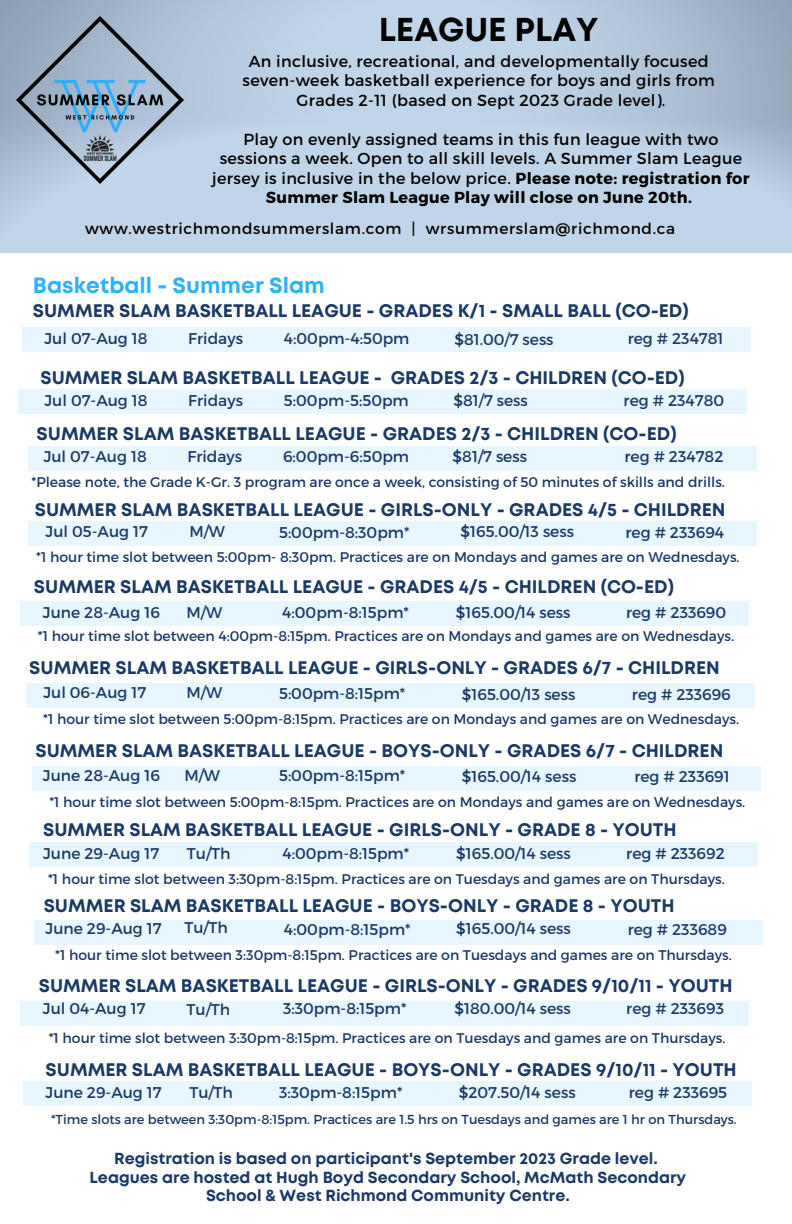
<style>
.page{position:relative;width:792px;height:1224px;background:#fff}
.page>*{position:absolute;margin:0;border:0;box-sizing:border-box;transform-origin:0 0}
.t1{font:700 33px "Mont";color:#000}
.t2{font:700 22px "Mont";color:#2eb2ff}
.t3{font:700 18.2px "Mont";color:#1a3964}
.t4{font:16px/19.5px "Montserrat";letter-spacing:.02em;color:#000;text-align:center}
.t5{font:700 16px/18.7px "Mont";color:#1a3964;text-align:center}
.t6{font:15.5px "Montserrat";color:#1a3964}
.t7{font:15.4px "Montserrat";letter-spacing:.045em;color:#000}
.t8{font:14px "Montserrat";color:#1a3964}
.t9{font:13px "Montserrat";color:#1a3964}
.s1{font-weight:700}
</style>
<div class="page">
<div style="left:28px;top:521px;width:728px;height:24px;background:#e8f6ff"></div>
<div style="left:26px;top:683px;width:728px;height:24px;background:#e8f6ff"></div>
<div style="left:22px;top:327px;width:728px;height:24px;background:#e8f6ff"></div>
<div style="left:20px;top:602px;width:729px;height:24px;background:#e8f6ff"></div>
<div style="left:20px;top:1001px;width:729px;height:24px;background:#e8f6ff"></div>
<div style="left:23px;top:1081px;width:728px;height:24px;background:#e8f6ff"></div>
<div style="left:29px;top:842px;width:729px;height:24px;background:#e8f6ff"></div>
<img style="left:7px;top:7px;width:186px;height:187px">
<div style="left:18px;top:389px;width:728px;height:24px;background:#e8f6ff"></div>
<div style="left:28px;top:446px;width:729px;height:24px;background:#e8f6ff"></div>
<div style="left:32px;top:766px;width:729px;height:24px;background:#e8f6ff"></div>
<div style="left:34px;top:921px;width:729px;height:24px;background:#e8f6ff"></div>
<p class="t1" style="left:379px;top:17px;width:221px">LEAGUE PLAY</p>
<p class="t4" style="left:249px;top:51px;width:461px">An inclusive, recreational, and developmentally focused</p>
<p class="t4" style="left:243px;top:70px;width:474px">seven-week basketball experience for boys and girls from</p>
<p class="t4" style="left:297px;top:90px;width:370px">Grades 2-11 (based on Sept 2023 Grade level).</p>
<p class="t4" style="left:212px;top:129px;width:539px">Play on evenly assigned teams in this fun league with two sessions a week. Open to all skill levels. A Summer Slam League jersey is inclusive in the below price. <span class="s1">Please note: registration for Summer Slam League Play will close on June 20th.</span></p>
<p class="t7" style="left:85px;top:218px;width:592px">www.westrichmondsummerslam.com | wrsummerslam@richmond.ca</p>
<p class="t2" style="left:33px;top:277px;width:294px">Basketball - Summer Slam</p>
<p class="t3" style="left:33px;top:304px;width:657px">SUMMER SLAM BASKETBALL LEAGUE - GRADES K/1 - SMALL BALL (CO-ED)</p>
<p class="t6" style="left:45px;top:328px;width:105px">Jul 07-Aug 18</p>
<p class="t6" style="left:188px;top:328px;width:56px">Fridays</p>
<p class="t6" style="left:284px;top:328px;width:127px">4:00pm-4:50pm</p>
<p class="t6" style="left:454px;top:329px;width:101px">$81.00/7 sess</p>
<p class="t6" style="left:628px;top:328px;width:97px">reg # 234781</p>
<p class="t3" style="left:40px;top:370px;width:646px">SUMMER SLAM BASKETBALL LEAGUE - GRADES 2/3 - CHILDREN (CO-ED)</p>
<p class="t6" style="left:45px;top:390px;width:105px">Jul 07-Aug 18</p>
<p class="t6" style="left:188px;top:390px;width:56px">Fridays</p>
<p class="t6" style="left:284px;top:390px;width:126px">5:00pm-5:50pm</p>
<p class="t6" style="left:453px;top:390px;width:76px">$81/7 sess</p>
<p class="t6" style="left:624px;top:390px;width:102px">reg # 234780</p>
<p class="t3" style="left:37px;top:427px;width:642px">SUMMER SLAM BASKETBALL LEAGUE - GRADES 2/3 - CHILDREN (CO-ED)</p>
<p class="t6" style="left:44px;top:446px;width:105px">Jul 07-Aug 18</p>
<p class="t6" style="left:283px;top:446px;width:128px">6:00pm-6:50pm</p>
<p class="t6" style="left:453px;top:447px;width:76px">$81/7 sess</p>
<p class="t6" style="left:625px;top:447px;width:100px">reg # 234782</p>
<p class="t6" style="left:187px;top:447px;width:56px">Fridays</p>
<p class="t8" style="left:32px;top:473px;width:695px">*Please note, the Grade K-Gr. 3 program are once a week, consisting of 50 minutes of skills and drills.</p>
<p class="t3" style="left:35px;top:503px;width:692px">SUMMER SLAM BASKETBALL LEAGUE - GIRLS-ONLY - GRADES 4/5 - CHILDREN</p>
<p class="t6" style="left:46px;top:521px;width:104px">Jul 05-Aug 17</p>
<p class="t6" style="left:189px;top:521px;width:37px">M/W</p>
<p class="t6" style="left:279px;top:522px;width:132px">5:00pm-8:30pm*</p>
<p class="t6" style="left:460px;top:521px;width:115px">$165.00/13 sess</p>
<p class="t6" style="left:625px;top:522px;width:100px">reg # 233694</p>
<p class="t8" style="left:36px;top:548px;width:705px">*1 hour time slot between 5:00pm- 8:30pm. Practices are on Mondays and games are on Wednesdays.</p>
<p class="t3" style="left:34px;top:580px;width:642px">SUMMER SLAM BASKETBALL LEAGUE - GRADES 4/5 - CHILDREN (CO-ED)</p>
<p class="t6" style="left:43px;top:603px;width:118px">June 28-Aug 16</p>
<p class="t6" style="left:187px;top:603px;width:37px">M/W</p>
<p class="t6" style="left:282px;top:603px;width:128px">4:00pm-8:15pm*</p>
<p class="t6" style="left:456px;top:603px;width:116px">$165.00/14 sess</p>
<p class="t6" style="left:626px;top:603px;width:102px">reg # 233690</p>
<p class="t8" style="left:38px;top:627px;width:698px">*1 hour time slot between 4:00pm-8:15pm. Practices are on Mondays and games are on Wednesdays.</p>
<p class="t3" style="left:29px;top:661px;width:692px">SUMMER SLAM BASKETBALL LEAGUE - GIRLS-ONLY - GRADES 6/7 - CHILDREN</p>
<p class="t6" style="left:43px;top:682px;width:104px">Jul 06-Aug 17</p>
<p class="t6" style="left:187px;top:682px;width:37px">M/W</p>
<p class="t6" style="left:279px;top:683px;width:128px">5:00pm-8:15pm*</p>
<p class="t6" style="left:462px;top:684px;width:115px">$165.00/13 sess</p>
<p class="t6" style="left:632px;top:684px;width:100px">reg # 233696</p>
<p class="t8" style="left:43px;top:710px;width:698px">*1 hour time slot between 5:00pm-8:15pm. Practices are on Mondays and games are on Wednesdays.</p>
<p class="t3" style="left:35px;top:744px;width:689px">SUMMER SLAM BASKETBALL LEAGUE - BOYS-ONLY - GRADES 6/7 - CHILDREN</p>
<p class="t8" style="left:49px;top:793px;width:698px">*1 hour time slot between 5:00pm-8:15pm. Practices are on Mondays and games are on Wednesdays.</p>
<p class="t6" style="left:43px;top:765px;width:118px">June 28-Aug 16</p>
<p class="t6" style="left:184px;top:765px;width:37px">M/W</p>
<p class="t6" style="left:279px;top:765px;width:128px">5:00pm-8:15pm*</p>
<p class="t6" style="left:462px;top:767px;width:116px">$165.00/14 sess</p>
<p class="t6" style="left:634px;top:766px;width:97px">reg # 233691</p>
<p class="t3" style="left:43px;top:823px;width:635px">SUMMER SLAM BASKETBALL LEAGUE - GIRLS-ONLY - GRADE 8 - YOUTH</p>
<p class="t8" style="left:48px;top:870px;width:678px">*1 hour time slot between 3:30pm-8:15pm. Practices are on Tuesdays and games are on Thursdays.</p>
<p class="t6" style="left:43px;top:843px;width:118px">June 29-Aug 17</p>
<p class="t6" style="left:187px;top:843px;width:45px">Tu/Th</p>
<p class="t6" style="left:283px;top:843px;width:128px">4:00pm-8:15pm*</p>
<p class="t6" style="left:456px;top:843px;width:116px">$165.00/14 sess</p>
<p class="t6" style="left:626px;top:843px;width:100px">reg # 233692</p>
<p class="t3" style="left:44px;top:899px;width:632px">SUMMER SLAM BASKETBALL LEAGUE - BOYS-ONLY - GRADE 8 - YOUTH</p>
<p class="t8" style="left:55px;top:946px;width:678px">*1 hour time slot between 3:30pm-8:15pm. Practices are on Tuesdays and games are on Thursdays.</p>
<p class="t6" style="left:46px;top:918px;width:118px">June 29-Aug 17</p>
<p class="t6" style="left:184px;top:918px;width:45px">Tu/Th</p>
<p class="t6" style="left:284px;top:920px;width:128px">4:00pm-8:15pm*</p>
<p class="t6" style="left:456px;top:918px;width:116px">$165.00/14 sess</p>
<p class="t6" style="left:628px;top:920px;width:101px">reg # 233689</p>
<p class="t3" style="left:39px;top:979px;width:695px">SUMMER SLAM BASKETBALL LEAGUE - GIRLS-ONLY - GRADES 9/10/11 - YOUTH</p>
<p class="t6" style="left:43px;top:999px;width:104px">Jul 04-Aug 17</p>
<p class="t6" style="left:187px;top:999px;width:45px">Tu/Th</p>
<p class="t6" style="left:283px;top:998px;width:125px">3:30pm-8:15pm*</p>
<p class="t6" style="left:454px;top:998px;width:118px">$180.00/14 sess</p>
<p class="t6" style="left:626px;top:998px;width:99px">reg # 233693</p>
<p class="t8" style="left:49px;top:1029px;width:678px">*1 hour time slot between 3:30pm-8:15pm. Practices are on Tuesdays and games are on Thursdays.</p>
<p class="t3" style="left:46px;top:1062px;width:693px">SUMMER SLAM BASKETBALL LEAGUE - BOYS-ONLY - GRADES 9/10/11 - YOUTH</p>
<p class="t6" style="left:46px;top:1082px;width:118px">June 29-Aug 17</p>
<p class="t6" style="left:189px;top:1082px;width:45px">Tu/Th</p>
<p class="t6" style="left:279px;top:1082px;width:125px">3:30pm-8:15pm*</p>
<p class="t6" style="left:459px;top:1082px;width:118px">$207.50/14 sess</p>
<p class="t6" style="left:629px;top:1082px;width:100px">reg # 233695</p>
<p class="t9" style="left:51px;top:1111px;width:687px">*Time slots are between 3:30pm-8:15pm. Practices are 1.5 hrs on Tuesdays and games are 1 hr on Thursdays.</p>
<p class="t5" style="left:114px;top:1150px;width:545px">Registration is based on participant's September 2023 Grade level.</p>
<p class="t5" style="left:90px;top:1169px;width:598px">Leagues are hosted at Hugh Boyd Secondary School, McMath Secondary<br>School &amp; West Richmond Community Centre.</p>
</div>
